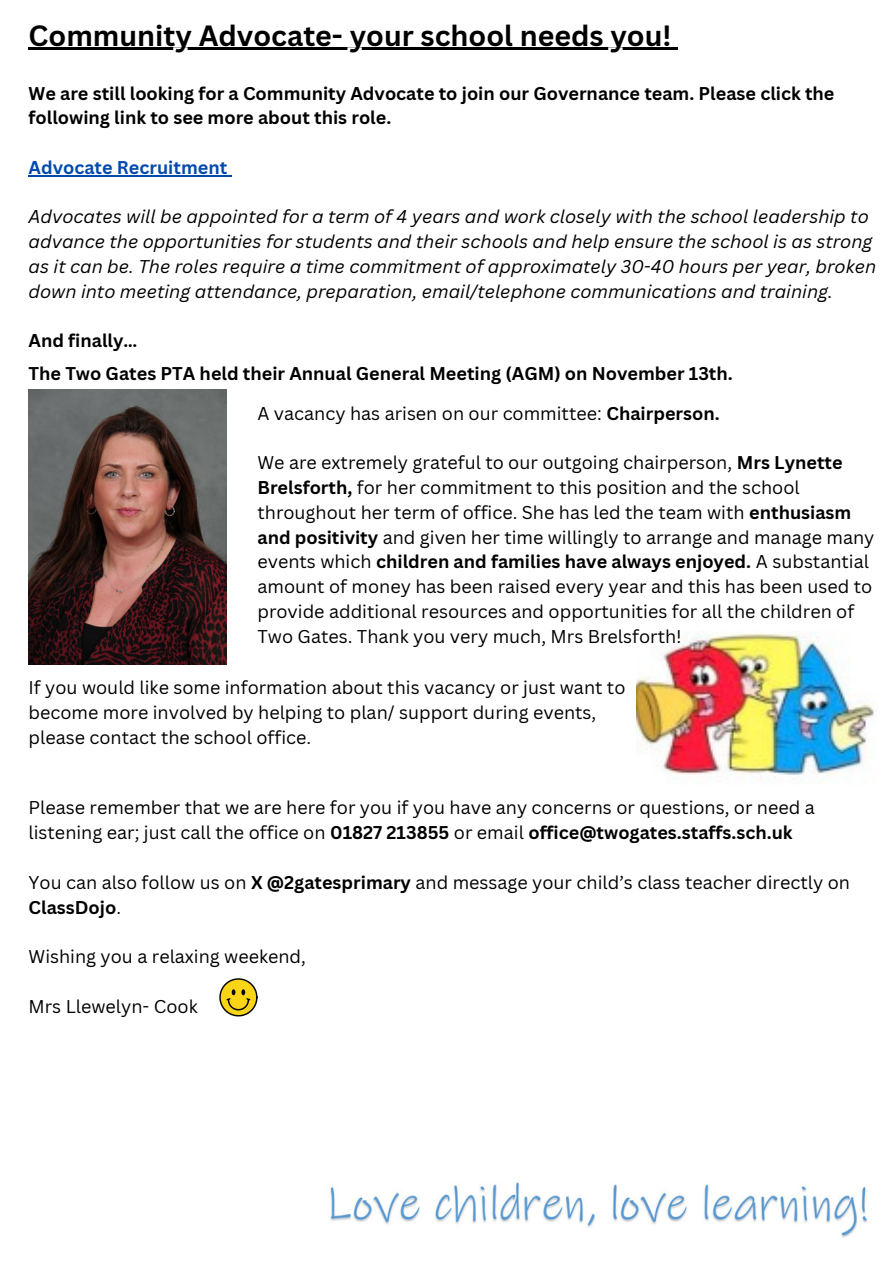
<style>
.page{position:relative;width:894px;height:1264px;background:#fff}
.page>*{position:absolute;margin:0;border:0;box-sizing:border-box;transform-origin:0 0}
.t1{font:700 28.5px "Canva Sans";color:#000}
.t2{font:18px/24.8px "Canva Sans";color:#000}
.t3{font:italic 18px/24.8px "Canva Sans";color:#000}
.t4{font:700 18px/24.8px "Canva Sans";color:#000}
.t5{font:700 18px "Canva Sans";color:#004aad}
.s1{font-weight:700}
</style>
<div class="page">
<img style="left:330px;top:1182px;width:538px;height:56px">
<img style="left:636px;top:631px;width:238px;height:153px">
<img style="left:29px;top:389px;width:198px;height:276px">
<svg style="left:219px;top:978px;width:38px;height:38px"></svg>
<hr style="left:29px;top:48px;width:649px;height:2px;background:#000">
<hr style="left:29px;top:175px;width:202px;height:1px;background:#004aad">
<p class="t1" style="left:29px;top:15px;width:644px">Community Advocate- your school needs you!</p>
<p class="t4" style="left:29px;top:80px;width:807px">We are still looking for a Community Advocate to join our Governance team. Please click the following link to see more about this role.</p>
<h2 class="t5" style="left:29px;top:155px;width:200px">Advocate Recruitment</h2>
<h2 class="t3" style="left:29px;top:204px;width:848px">Advocates will be appointed for a term of 4 years and work closely with the school leadership to advance the opportunities for students and their schools and help ensure the school is as strong as it can be. The roles require a time commitment of approximately 30-40 hours per year, broken down into meeting attendance, preparation, email/telephone communications and training.</h2>
<p class="t4" style="left:29px;top:328px;width:110px">And finally…</p>
<p class="t4" style="left:29px;top:360px;width:705px">The Two Gates PTA held their Annual General Meeting (AGM) on November 13th.</p>
<p class="t2" style="left:257px;top:400px;width:463px">A vacancy has arisen on our committee: <span class="s1">Chairperson.</span></p>
<p class="t2" style="left:257px;top:450px;width:618px">We are extremely grateful to our outgoing chairperson, <span class="s1">Mrs Lynette Brelsforth,</span> for her commitment to this position and the school throughout her term of office. She has led the team with <span class="s1">enthusiasm and positivity</span> and given her time willingly to arrange and manage many events which <span class="s1">children and families have always enjoyed.</span> A substantial amount of money has been raised every year and this has been used to provide additional resources and opportunities for all the children of Two Gates. Thank you very much, Mrs Brelsforth!</p>
<p class="t2" style="left:29px;top:674px;width:598px">If you would like some information about this vacancy or just want to become more involved by helping to plan/ support during events, please contact the school office.</p>
<p class="t2" style="left:29px;top:795px;width:787px">Please remember that we are here for you if you have any concerns or questions, or need a listening ear; just call the office on <span class="s1">01827 213855</span> or email <span class="s1">office@twogates.staffs.sch.uk</span></p>
<p class="t2" style="left:29px;top:869px;width:822px">You can also follow us on <span class="s1">X @2gatesprimary</span> and message your child’s class teacher directly on<br><span class="s1">ClassDojo</span>.</p>
<p class="t2" style="left:29px;top:943px;width:279px">Wishing you a relaxing weekend,</p>
<p class="t2" style="left:29px;top:993px;width:171px">Mrs Llewelyn- Cook</p>
</div>
